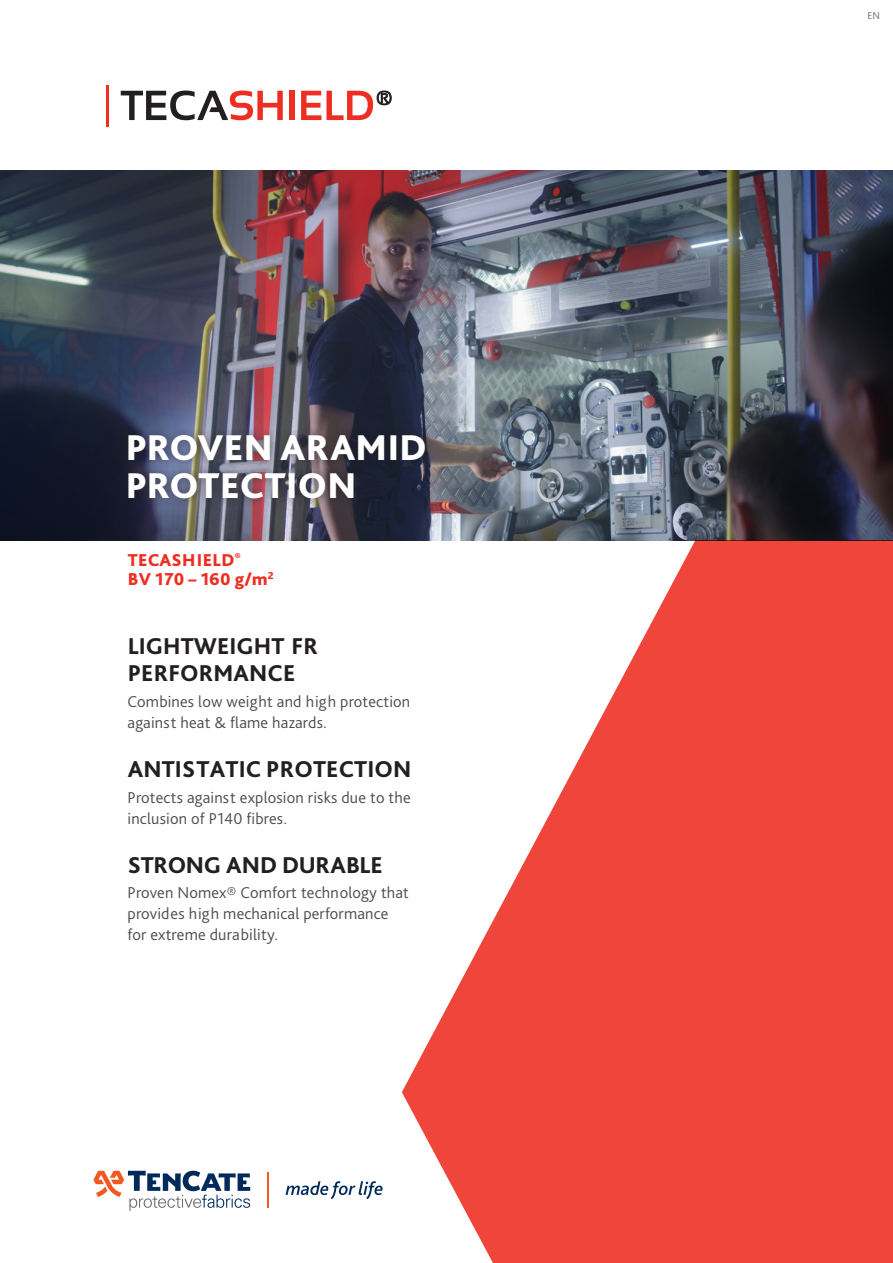
<style>
.page{position:relative;width:893px;height:1263px;background:#fff}
.page>*{position:absolute;margin:0;border:0;box-sizing:border-box;transform-origin:0 0}
.Body_text{font:800 37.5px/37.5px "Bliss Pro";letter-spacing:.01em;color:#fff}
.Body_text-2{font:800 24px/27.8px "Bliss Pro";letter-spacing:.005em;color:#231f20}
.Body_text-3{font:800 24px "Bliss Pro";letter-spacing:-.015em;color:#231f20}
.t1{font:800 18px/19.2px "Bliss Pro";letter-spacing:.025em;color:#ee2e22}
.Body_text-4{font:300 16.5px/21px "Bliss Pro";letter-spacing:.01em;color:#4b4c4d}
.Body_text-5{font:300 10.5px "Bliss Pro";color:#6c696d}
</style>
<div class="page">
<svg style="left:286px;top:1181px;width:97px;height:18px"></svg>
<svg style="left:93px;top:1171px;width:157px;height:40px"></svg>
<hr style="left:267px;top:1173px;width:2px;height:35px;background:#f15921">
<svg style="left:402px;top:541px;width:491px;height:722px;fill:#ef453b"></svg>
<img style="left:479px;top:171px;width:414px;height:370px">
<img style="left:0;top:171px;width:479px;height:370px">
<svg style="left:121px;top:91px;width:162px;height:29px"></svg>
<div style="left:289px;top:91px;width:6px;height:29px;background:#ee2e22"></div>
<svg style="left:301px;top:91px;width:91px;height:29px"></svg>
<hr style="left:106px;top:85px;width:2px;height:41px;background:#ee2e22">
<div style="left:119px;top:425px;width:315px;height:82px;background:#231f20;opacity:.6"></div>
<p class="Body_text" style="left:126px;top:428px;width:303px">PROVEN ARAMID<br>PROTECTION</p>
<p class="t1" style="left:128px;top:550px;width:147px">TECASHIELD<sup>®<br></sup>BV 170 – 160 g/m<sup>2</sup></p>
<p class="Body_text-2" style="left:128px;top:631px;width:192px">LIGHTWEIGHT FR<br>PERFORMANCE</p>
<p class="Body_text-4" style="left:128px;top:691px;width:284px">Combines low weight and high protection against heat &amp; flame hazards.</p>
<p class="Body_text-2" style="left:128px;top:754px;width:285px">ANTISTATIC PROTECTION</p>
<p class="Body_text-4" style="left:128px;top:786px;width:285px">Protects against explosion risks due to the inclusion of P140 fibres.</p>
<p class="Body_text-3" style="left:128px;top:850px;width:257px">STRONG AND DURABLE</p>
<p class="Body_text-4" style="left:128px;top:882px;width:283px">Proven Nomex® Comfort technology that provides high mechanical performance for extreme durability.</p>
<p class="Body_text-5" style="left:867px;top:9px;width:14px">EN</p>
</div>
